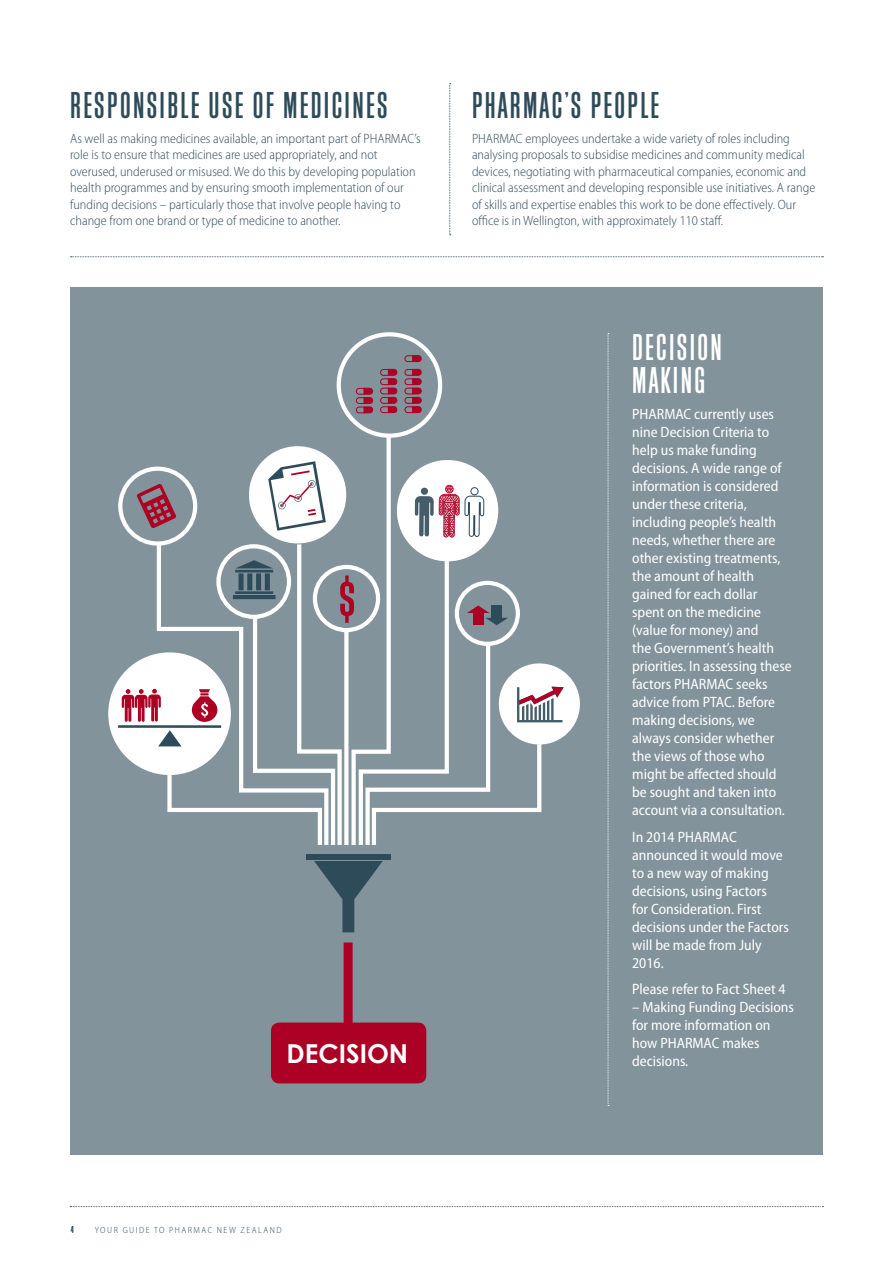
<style>
.page{position:relative;width:893px;height:1263px;background:#fff}
.page>*{position:absolute;margin:0;border:0;box-sizing:border-box;transform-origin:0 0}
.t1{font:70.95px "Block Gothic Medium Extra Cond";color:#ac0024}
.t2{font:39px "Block Gothic Medium Extra Cond";letter-spacing:.06em;color:#2e4b59}
.t3{font:39px/33px "Block Gothic Medium Extra Cond";letter-spacing:.06em;color:#fff}
.t4{font:700 26.1px "Century Gothic";color:#fff}
.t5{font:semi-condensed 15px/18px "Myriad Pro";color:#fff}
.t6{font:300 semi-condensed 13.5px/16.5px "Myriad Pro";color:#2e4b59}
.t7{font:10.5px "Block Gothic Bold Extra Cond";color:#2e4b59}
.t8{font:300 semi-condensed 9px "Myriad Pro";letter-spacing:.17em;color:#2e4b59}
</style>
<div class="page">
<svg style="left:70px;top:1206px;width:753px;height:1px"></svg>
<div style="left:70px;top:287px;width:753px;height:867px;background:#82939b"></div>
<svg style="left:71px;top:256px;width:752px;height:1px"></svg>
<svg style="left:449px;top:83px;width:2px;height:152px"></svg>
<div style="left:499px;top:663px;width:81px;height:81px;background:#fff;border-radius:50%"></div>
<div style="left:108px;top:652px;width:123px;height:123px;background:#fff;border-radius:50%"></div>
<div style="left:306px;top:854px;width:85px;height:5px;background:#2e4b59"></div>
<svg style="left:314px;top:861px;width:69px;height:71px"></svg>
<div style="left:271px;top:1022px;width:155px;height:61px;background:#ac0024;border-radius:8px"></div>
<hr style="left:118px;top:725px;width:103px;height:3px;background:#2e4b59">
<svg style="left:608px;top:333px;width:1px;height:773px"></svg>
<svg style="left:122px;top:332px;width:442px;height:513px"></svg>
<div style="left:344px;top:942px;width:9px;height:91px;background:#ac0024"></div>
<h2 class="t2" style="left:70px;top:78px;width:319px">RESPONSIBLE USE OF MEDICINES</h2>
<p class="t6" style="left:70px;top:130px;width:352px">As well as making medicines available, an important part of PHARMAC’s role is to ensure that medicines are used appropriately, and not overused, underused or misused. We do this by developing population health programmes and by ensuring smooth implementation of our funding decisions – particularly those that involve people having to change from one brand or type of medicine to another.</p>
<h2 class="t2" style="left:472px;top:78px;width:189px">PHARMAC’S PEOPLE</h2>
<p class="t6" style="left:472px;top:130px;width:345px">PHARMAC employees undertake a wide variety of roles including analysing proposals to subsidise medicines and community medical devices, negotiating with pharmaceutical companies, economic and clinical assessment and developing responsible use initiatives. A range of skills and expertise enables this work to be done effectively. Our office is in Wellington, with approximately 110 staff.</p>
<h2 class="t3" style="left:632px;top:329px;width:91px">DECISION<br>MAKING</h2>
<p class="t5" style="left:632px;top:406px;width:161px">PHARMAC currently uses nine Decision Criteria to help us make funding decisions. A wide range of information is considered under these criteria, including people’s health needs, whether there are other existing treatments, the amount of health gained for each dollar spent on the medicine (value for money) and<br>the Government’s health priorities. In assessing these factors PHARMAC seeks advice from PTAC. Before making decisions, we always consider whether the views of those who might be affected should be sought and taken into account via a consultation.</p>
<p class="t5" style="left:632px;top:828px;width:158px">In 2014 PHARMAC announced it would move to a new way of making decisions, using Factors<br>for Consideration. First decisions under the Factors will be made from July<br>2016.</p>
<p class="t5" style="left:632px;top:980px;width:155px">Please refer to Fact Sheet 4</p>
<p class="t5" style="left:632px;top:998px;width:163px">– Making Funding Decisions for more information on how PHARMAC makes</p>
<h1 class="t1" style="left:338px;top:551px;width:20px">$</h1>
<h3 class="t4" style="left:287px;top:1037px;width:123px">DECISION</h3>
<p class="t5" style="left:632px;top:1052px;width:58px">decisions.</p>
<p class="t7" style="left:71px;top:1222px;width:5px">4</p>
<p class="t8" style="left:95px;top:1225px;width:188px">YOUR GUIDE TO PHARMAC NEW ZEALAND</p>
</div>
